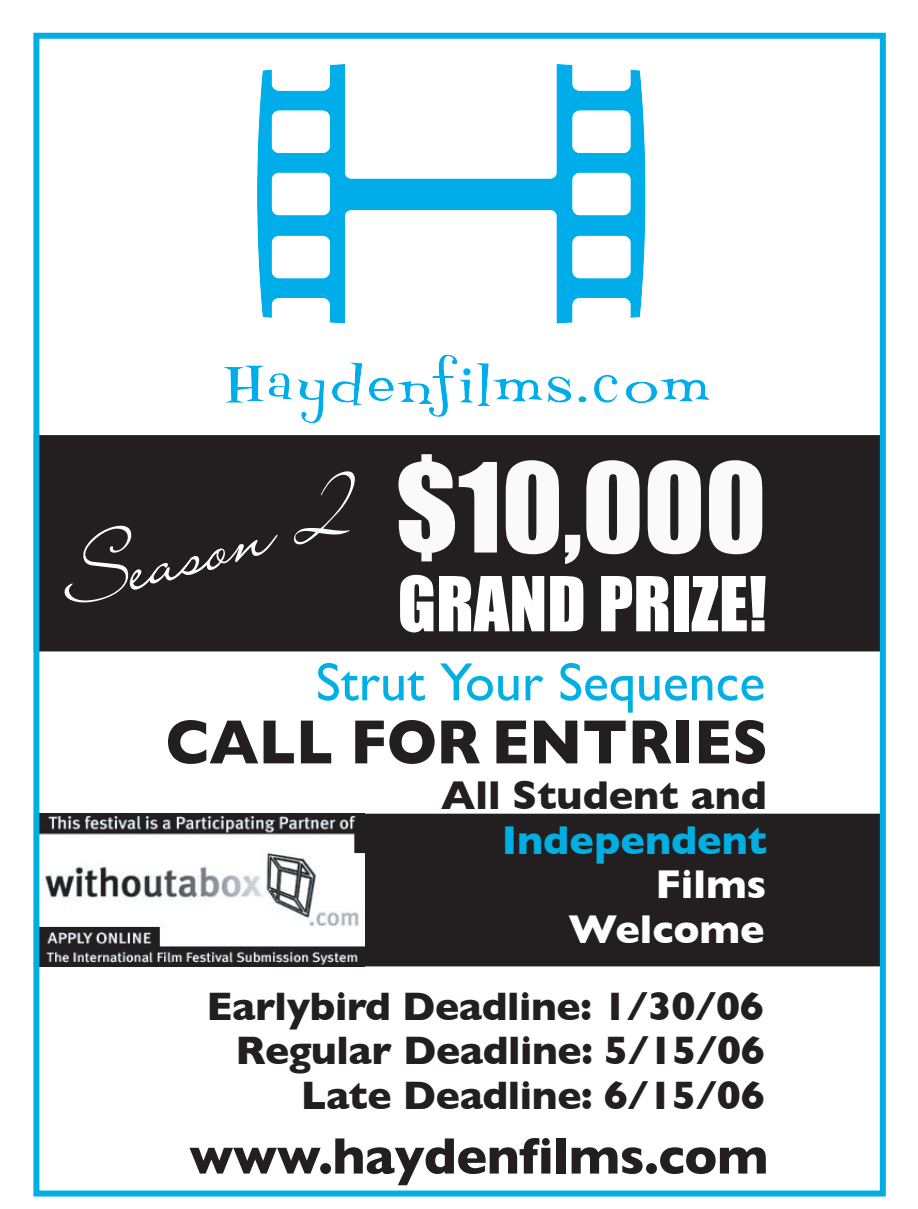
<style>
.page{position:relative;width:918px;height:1209px;background:#fff}
.page>*{position:absolute;margin:0;border:0;box-sizing:border-box;transform-origin:0 0}
.t1{font:114.45px "Impact";color:#fafafa}
.t2{font:88.95px "Lainie Day SH";color:#fff}
.t3{font:69.9px "Impact";color:#fff}
.t4{font:700 63.15px "Gill Sans";color:#231f20;scale:.93 1}
.t5{font:54px "Gill Sans";color:#00b0e4}
.t6{font:700 51.9px "Gill Sans";letter-spacing:-.01em;color:#231f20}
.t7{font:700 40.95px "Gill Sans";color:#231f20}
.t8{font:700 40.95px/44.5px "Gill Sans";color:#fff;text-align:right}
.t9{font:700 40.95px "Gill Sans";color:#00aee2}
.t10{font:700 40.5px/45px "Gill Sans";letter-spacing:-.01em;color:#231f20;text-align:right}
</style>
<div class="page">
<div style="left:34px;top:435px;width:849px;height:216px;background:#231f20"></div>
<div style="left:345px;top:813px;width:539px;height:153px;background:#231f20"></div>
<img style="left:40px;top:813px;width:324px;height:153px">
<div style="left:33px;top:33px;width:853px;height:1163px;border:6px solid #00aee2"></div>
<img style="left:224px;top:65px;width:486px;height:357px">
<h2 class="t2" style="left:48px;top:525px;width:305px;rotate:-15deg">Season 2</h2>
<h1 class="t1" style="left:395px;top:437px;width:372px">$10,000</h1>
<h3 class="t3" style="left:398px;top:560px;width:371px">GRAND PRIZE!</h3>
<h3 class="t5" style="left:316px;top:650px;width:451px">Strut Your Sequence</h3>
<h3 class="t4" style="left:166px;top:705px;width:649px">CALL FOR ENTRIES</h3>
<p class="t7" style="left:441px;top:771px;width:327px">All Student and</p>
<p class="t9" style="left:502px;top:815px;width:267px">Independent</p>
<p class="t8" style="left:568px;top:861px;width:200px">Films<br>Welcome</p>
<p class="t10" style="left:206px;top:983px;width:559px">Earlybird Deadline: 1/30/06</p>
<p class="t10" style="left:236px;top:1027px;width:531px">Regular Deadline: 5/15/06<br>Late Deadline: 6/15/06</p>
<p class="t6" style="left:189px;top:1125px;width:581px">www.haydenfilms.com</p>
</div>
